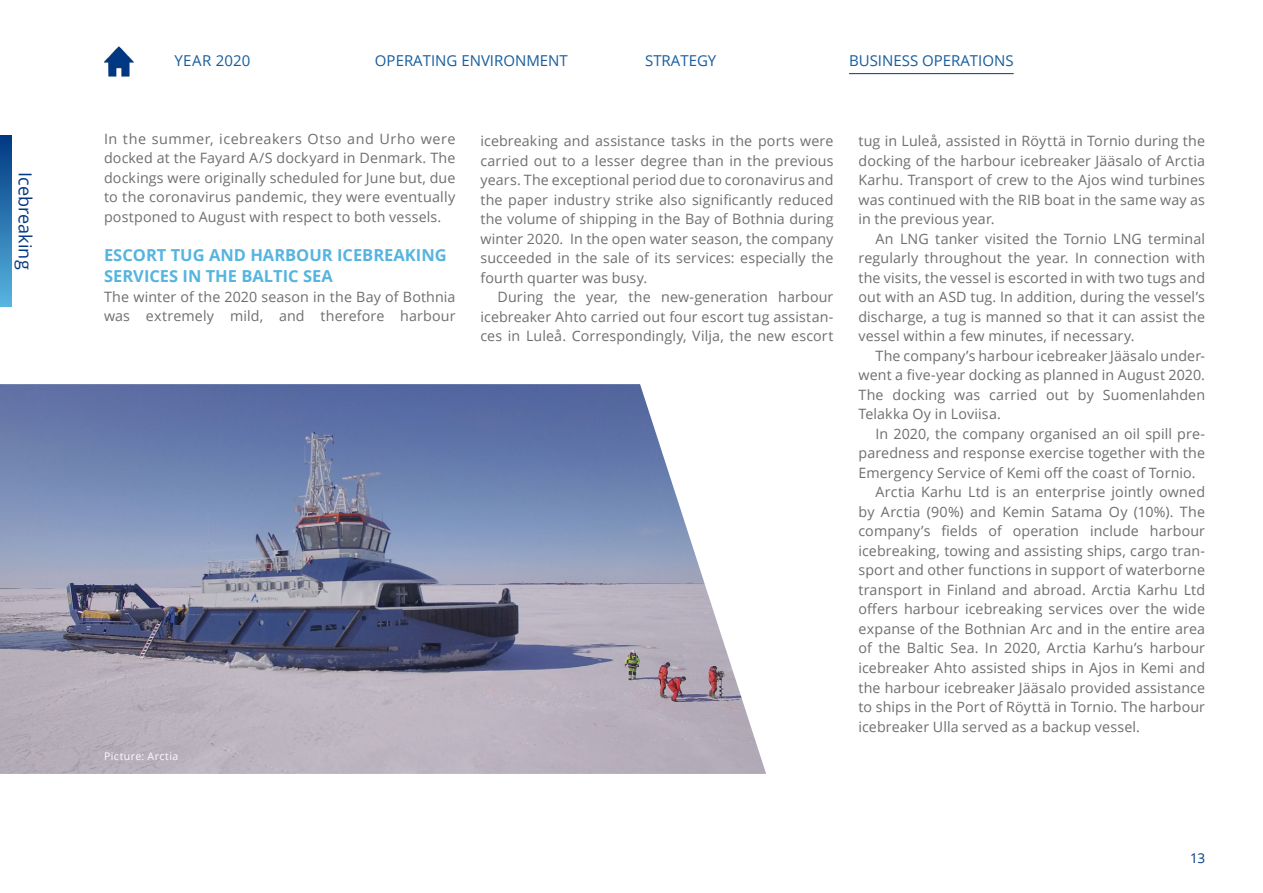
<style>
.page{position:relative;width:1263px;height:893px;background:#fff}
.page>*{position:absolute;margin:0;border:0;box-sizing:border-box;transform-origin:0 0}
.t1{font:18px "Open Sans";color:#003882}
.Otsikko_5{font:700 16.5px/21.6px "Open Sans";color:#57b4df}
.Navit{font:15px "Open Sans";color:#175d9e}
.Navit-2{font:15px "Open Sans";letter-spacing:.02em;color:#175d9e}
.Otsikko_5-2{font:14.25px/19.5px "Open Sans";letter-spacing:.01em;color:#6e6e6e;text-align:justify}
.base_indent{font:14.25px/19.5px "Open Sans";letter-spacing:.015em;color:#6e6e6e;text-align:justify}
.t2{font:13.5px "Open Sans";color:#003882}
.base_indent-2{font:10.5px "Open Sans";letter-spacing:.04em;color:#fff}
</style>
<div class="page">
<svg style="left:0;top:136px;width:12px;height:170px;background:#2b76b1"></svg>
<img style="left:104px;top:46px;width:30px;height:31px">
<hr style="left:849px;top:73px;width:165px;height:1px;background:#003881">
<img style="left:0;top:384px;width:766px;height:390px">
<p class="t1" style="left:38px;top:172px;width:99px;rotate:90deg">Icebreaking</p>
<h3 class="Navit-2" style="left:174px;top:50px;width:78px">YEAR 2020</h3>
<p class="Navit" style="left:375px;top:50px;width:194px">OPERATING ENVIRONMENT</p>
<p class="Navit" style="left:645px;top:50px;width:73px">STRATEGY</p>
<p class="Navit" style="left:849px;top:50px;width:166px">BUSINESS OPERATIONS</p>
<p class="base_indent" style="left:104px;top:128px;width:353px">In the summer, icebreakers Otso and Urho were docked at the Fayard A/S dockyard in Denmark. The dockings were originally scheduled for June but, due to the coronavirus pandemic, they were eventually postponed to August with respect to both vessels.</p>
<p class="Otsikko_5" style="left:104px;top:244px;width:344px">ESCORT TUG AND HARBOUR ICEBREAKING<br>SERVICES IN THE BALTIC SEA</p>
<p class="Otsikko_5-2" style="left:104px;top:287px;width:353px">The winter of the 2020 season in the Bay of Bothnia was extremely mild, and therefore harbour</p>
<p class="base_indent-2" style="left:104px;top:749px;width:76px">Picture: Arctia</p>
<p class="Otsikko_5-2" style="left:480px;top:131px;width:354px">icebreaking and assistance tasks in the ports were carried out to a lesser degree than in the previous years. The exceptional period due to coronavirus and the paper industry strike also significantly reduced the volume of shipping in the Bay of Bothnia during winter 2020. In the open water season, the company succeeded in the sale of its services: especially the fourth quarter was busy.</p>
<p class="Otsikko_5-2" style="left:480px;top:287px;width:354px;text-indent:17px">During the year, the new-generation harbour icebreaker Ahto carried out four escort tug assistan&shy;ces in Luleå. Correspondingly, Vilja, the new escort</p>
<p class="Otsikko_5-2" style="left:858px;top:131px;width:348px">tug in Luleå, assisted in Röyttä in Tornio during the docking of the harbour icebreaker Jääsalo of Arctia Karhu. Transport of crew to the Ajos wind turbines was continued with the RIB boat in the same way as in the previous year.</p>
<p class="Otsikko_5-2" style="left:858px;top:229px;width:348px;text-indent:17px">An LNG tanker visited the Tornio LNG terminal regularly throughout the year. In connection with the visits, the vessel is escorted in with two tugs and out with an ASD tug. In addition, during the vessel’s discharge, a tug is manned so that it can assist the vessel within a few minutes, if necessary.</p>
<p class="Otsikko_5-2" style="left:858px;top:346px;width:348px;text-indent:17px">The company’s harbour icebreaker Jääsalo under&shy;went a five-year docking as planned in August 2020.<br>The docking was carried out by Suomenlahden Telakka Oy in Loviisa.</p>
<p class="Otsikko_5-2" style="left:858px;top:424px;width:348px;text-indent:17px">In 2020, the company organised an oil spill pre&shy;paredness and response exercise together with the Emergency Service of Kemi off the coast of Tornio.</p>
<p class="Otsikko_5-2" style="left:858px;top:482px;width:348px;text-indent:17px">Arctia Karhu Ltd is an enterprise jointly owned by Arctia (90%) and Kemin Satama Oy (10%). The company’s fields of operation include harbour icebreaking, towing and assisting ships, cargo tran&shy;sport and other functions in support of waterborne transport in Finland and abroad. Arctia Karhu Ltd offers harbour icebreaking services over the wide expanse of the Bothnian Arc and in the entire area of the Baltic Sea. In 2020, Arctia Karhu’s harbour icebreaker Ahto assisted ships in Ajos in Kemi and the harbour icebreaker Jääsalo provided assistance to ships in the Port of Röyttä in Tornio. The harbour icebreaker Ulla served as a backup vessel.</p>
<p class="t2" style="left:1190px;top:849px;width:16px">13</p>
</div>
